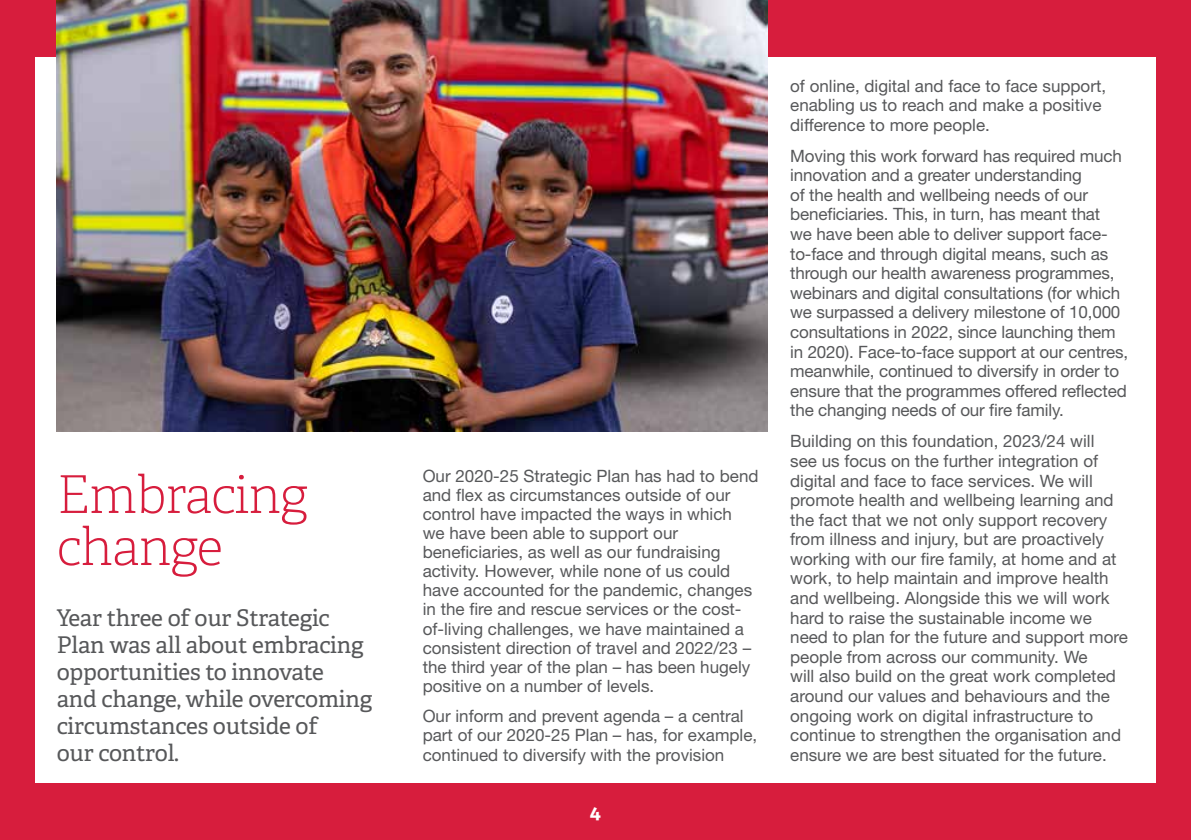
<style>
.page{position:relative;width:1191px;height:840px;background:#fff}
.page>*{position:absolute;margin:0;border:0;box-sizing:border-box;transform-origin:0 0}
.t1{font:100 52px/52px "Adelle Basic";letter-spacing:-.02em;color:#d71d3d}
.t2{font:23px/27px "Adelle Basic";letter-spacing:-.01em;color:#57585a}
.t3{font:700 20px "Adelle";color:#fff}
.t4{font:17px/19.6px "Helvetica Neue LT Pro";color:#57585a}
</style>
<div class="page">
<div style="left:0;top:0;width:1191px;height:57px;background:#d71d3d"></div>
<div style="left:0;top:782px;width:1191px;height:57px;background:#d71d3d"></div>
<div style="left:0;top:0;width:34px;height:839px;background:#d71d3d"></div>
<div style="left:1157px;top:0;width:34px;height:839px;background:#d71d3d"></div>
<img style="left:57px;top:0;width:710px;height:431px">
<h1 class="t1" style="left:57px;top:468px;width:252px">Embracing change</h1>
<h2 class="t2" style="left:57px;top:603px;width:317px">Year three of our Strategic<br>Plan was all about embracing opportunities to innovate<br>and change, while overcoming circumstances outside of<br>our control.</h2>
<p class="t4" style="left:423px;top:465px;width:337px;line-height:19px">Our 2020-25 Strategic Plan has had to bend and flex as circumstances outside of our control have impacted the ways in which<br>we have been able to support our beneficiaries, as well as our fundraising activity. However, while none of us could have accounted for the pandemic, changes in the fire and rescue services or the cost&shy;of-living challenges, we have maintained a consistent direction of travel and 2022/23 – the third year of the plan – has been hugely positive on a number of levels.</p>
<p class="t4" style="left:423px;top:706px;width:336px;line-height:19px">Our inform and prevent agenda – a central part of our 2020-25 Plan – has, for example, continued to diversify with the provision</p>
<p class="t3" style="left:590px;top:798px;width:13px">4</p>
<p class="t4" style="left:790px;top:75px;width:317px">of online, digital and face to face support, enabling us to reach and make a positive difference to more people.</p>
<p class="t4" style="left:790px;top:145px;width:339px">Moving this work forward has required much innovation and a greater understanding<br>of the health and wellbeing needs of our beneficiaries. This, in turn, has meant that<br>we have been able to deliver support face&shy;to-face and through digital means, such as through our health awareness programmes, webinars and digital consultations (for which we surpassed a delivery milestone of 10,000 consultations in 2022, since launching them in 2020). Face-to-face support at our centres, meanwhile, continued to diversify in order to ensure that the programmes offered reflected the changing needs of our fire family.</p>
<p class="t4" style="left:790px;top:431px;width:339px">Building on this foundation, 2023/24 will<br>see us focus on the further integration of digital and face to face services. We will promote health and wellbeing learning and the fact that we not only support recovery from illness and injury, but are proactively working with our fire family, at home and at work, to help maintain and improve health and wellbeing. Alongside this we will work hard to raise the sustainable income we need to plan for the future and support more people from across our community. We<br>will also build on the great work completed around our values and behaviours and the ongoing work on digital infrastructure to continue to strengthen the organisation and ensure we are best situated for the future.</p>
</div>
